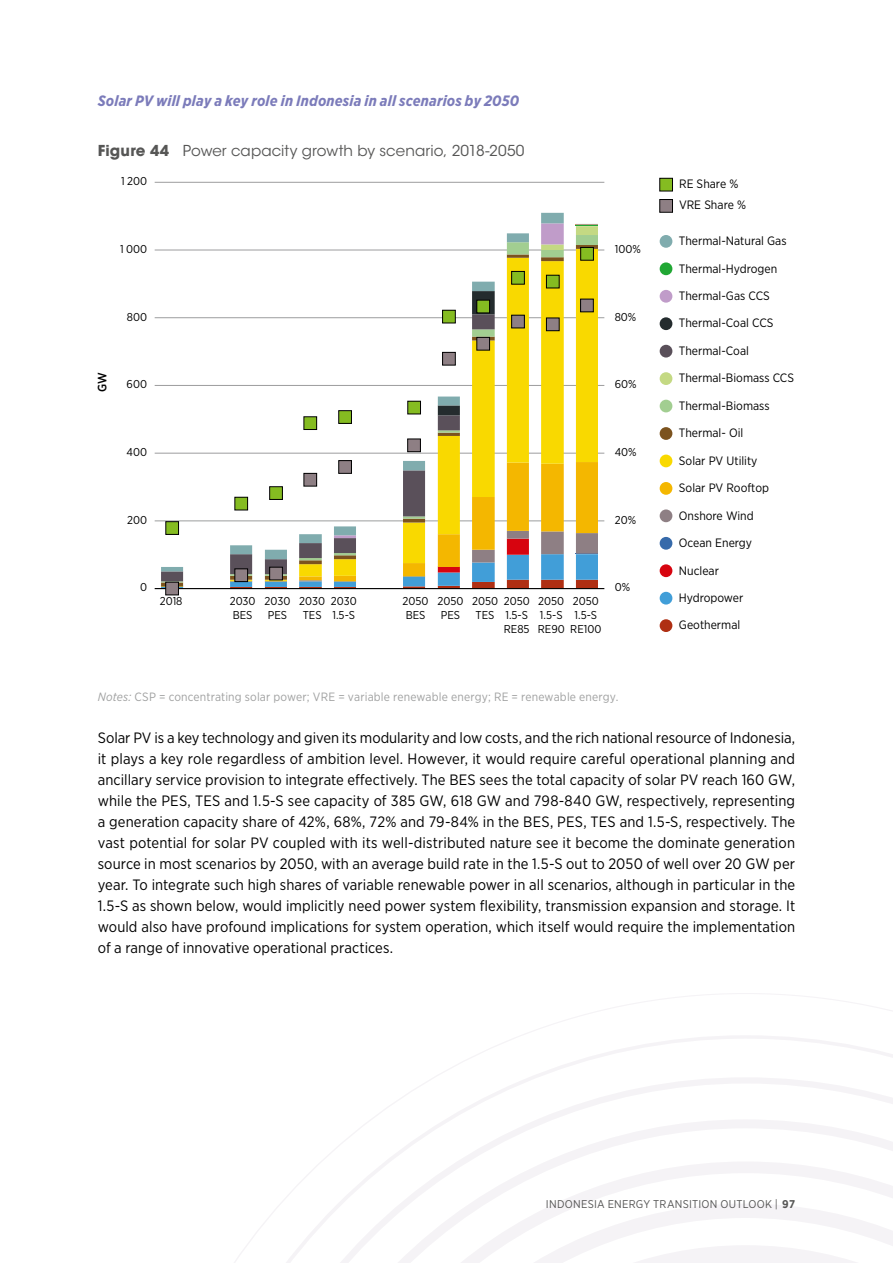
<style>
.page{position:relative;width:893px;height:1263px;background:#fff}
.page>*{position:absolute;margin:0;border:0;box-sizing:border-box;transform-origin:0 0}
.t1{font:15px/21px "Gotham Narrow";letter-spacing:.005em;color:#000;text-align:justify}
.t2{font:italic 700 15px "Gotham Narrow";letter-spacing:.01em;color:#7b7bba}
.t3{font:15px "ITC Avant Garde Std";letter-spacing:.005em;color:#565655}
.t4{font:12.15px "Gotham Narrow";color:#000}
.t5{font:500 12.15px "Gotham Narrow";color:#000}
.t6{font:12px "Gotham Narrow";letter-spacing:.015em;color:#a0a1a1}
.t7{font:11.4px/13.6px "Gotham Narrow";color:#000}
.t8{font:11.25px "Gotham Narrow";letter-spacing:.02em;color:#565655}
.s1{font-weight:700}
.s2{font-style:italic}
</style>
<div class="page">
<svg style="left:234px;top:1035px;width:659px;height:228px"></svg>
<svg style="left:293px;top:1161px;width:600px;height:102px"></svg>
<div style="left:660px;top:235px;width:12px;height:13px;background:#80acae;border-radius:50%"></div>
<div style="left:660px;top:262px;width:12px;height:13px;background:#21a734;border-radius:50%"></div>
<div style="left:660px;top:290px;width:12px;height:13px;background:#c09cc9;border-radius:50%"></div>
<div style="left:660px;top:317px;width:12px;height:13px;background:#242c2e;border-radius:50%"></div>
<div style="left:660px;top:345px;width:12px;height:13px;background:#5a505a;border-radius:50%"></div>
<div style="left:660px;top:372px;width:12px;height:13px;background:#c4d983;border-radius:50%"></div>
<div style="left:660px;top:400px;width:12px;height:12px;background:#a2ce91;border-radius:50%"></div>
<div style="left:660px;top:427px;width:12px;height:13px;background:#7c531e;border-radius:50%"></div>
<div style="left:660px;top:455px;width:12px;height:12px;background:#f9d900;border-radius:50%"></div>
<div style="left:660px;top:482px;width:12px;height:13px;background:#f4b700;border-radius:50%"></div>
<div style="left:660px;top:509px;width:12px;height:13px;background:#8e7f84;border-radius:50%"></div>
<div style="left:660px;top:537px;width:12px;height:13px;background:#366aaa;border-radius:50%"></div>
<div style="left:660px;top:564px;width:12px;height:13px;background:#d7040f;border-radius:50%"></div>
<div style="left:660px;top:592px;width:12px;height:12px;background:#419ed8;border-radius:50%"></div>
<div style="left:660px;top:619px;width:12px;height:13px;background:#af2f13;border-radius:50%"></div>
<hr style="left:155px;top:521px;width:449px;height:1px;background:#9c9d9e">
<hr style="left:155px;top:453px;width:449px;height:1px;background:#9c9d9e">
<hr style="left:155px;top:385px;width:449px;height:1px;background:#9c9d9e">
<hr style="left:155px;top:317px;width:449px;height:1px;background:#9c9d9e">
<hr style="left:155px;top:250px;width:449px;height:1px;background:#9c9d9e">
<hr style="left:155px;top:182px;width:449px;height:1px;background:#9c9d9e">
<svg style="left:161px;top:586px;width:437px;height:2px"></svg>
<svg style="left:161px;top:582px;width:22px;height:4px"></svg>
<svg style="left:161px;top:571px;width:334px;height:10px"></svg>
<svg style="left:161px;top:213px;width:437px;height:358px"></svg>
<hr style="left:155px;top:588px;width:449px;height:1px;background:#000">
<div style="left:581px;top:247px;width:12px;height:13px;background:#85bc21"></div>
<div style="left:580px;top:247px;width:14px;height:14px;border:1px solid #000"></div>
<div style="left:546px;top:275px;width:13px;height:13px;background:#85bc21"></div>
<div style="left:546px;top:275px;width:14px;height:13px;border:1px solid #000"></div>
<div style="left:512px;top:271px;width:12px;height:13px;background:#85bc21"></div>
<div style="left:511px;top:271px;width:14px;height:14px;border:1px solid #000"></div>
<div style="left:477px;top:300px;width:13px;height:13px;background:#85bc21"></div>
<div style="left:476px;top:300px;width:14px;height:13px;border:1px solid #000"></div>
<div style="left:443px;top:310px;width:12px;height:13px;background:#85bc21"></div>
<div style="left:442px;top:310px;width:14px;height:13px;border:1px solid #000"></div>
<div style="left:408px;top:401px;width:12px;height:13px;background:#85bc21"></div>
<div style="left:407px;top:401px;width:14px;height:13px;border:1px solid #000"></div>
<div style="left:339px;top:411px;width:12px;height:12px;background:#85bc21"></div>
<div style="left:338px;top:410px;width:14px;height:14px;border:1px solid #000"></div>
<div style="left:304px;top:417px;width:13px;height:12px;background:#85bc21"></div>
<div style="left:303px;top:416px;width:14px;height:14px;border:1px solid #000"></div>
<div style="left:270px;top:487px;width:12px;height:12px;background:#85bc21"></div>
<div style="left:269px;top:486px;width:14px;height:14px;border:1px solid #000"></div>
<div style="left:235px;top:497px;width:13px;height:13px;background:#85bc21"></div>
<div style="left:234px;top:497px;width:14px;height:13px;border:1px solid #000"></div>
<div style="left:166px;top:522px;width:13px;height:12px;background:#85bc21"></div>
<div style="left:165px;top:521px;width:14px;height:14px;border:1px solid #000"></div>
<div style="left:660px;top:178px;width:12px;height:13px;background:#85bc21"></div>
<div style="left:659px;top:178px;width:14px;height:13px;border:1px solid #000"></div>
<div style="left:166px;top:582px;width:12px;height:13px;background:#8e7f84"></div>
<div style="left:165px;top:582px;width:14px;height:13px;border:1px solid #000"></div>
<div style="left:235px;top:569px;width:13px;height:13px;background:#8e7f84"></div>
<div style="left:234px;top:568px;width:14px;height:14px;border:1px solid #000"></div>
<div style="left:270px;top:567px;width:12px;height:13px;background:#8e7f84"></div>
<div style="left:269px;top:567px;width:14px;height:13px;border:1px solid #000"></div>
<div style="left:304px;top:473px;width:13px;height:13px;background:#8e7f84"></div>
<div style="left:303px;top:473px;width:14px;height:13px;border:1px solid #000"></div>
<div style="left:339px;top:461px;width:12px;height:12px;background:#8e7f84"></div>
<div style="left:338px;top:460px;width:14px;height:14px;border:1px solid #000"></div>
<div style="left:408px;top:439px;width:12px;height:13px;background:#8e7f84"></div>
<div style="left:407px;top:439px;width:14px;height:13px;border:1px solid #000"></div>
<div style="left:443px;top:352px;width:12px;height:13px;background:#8e7f84"></div>
<div style="left:442px;top:352px;width:14px;height:13px;border:1px solid #000"></div>
<div style="left:477px;top:337px;width:13px;height:13px;background:#8e7f84"></div>
<div style="left:476px;top:337px;width:14px;height:13px;border:1px solid #000"></div>
<div style="left:512px;top:315px;width:12px;height:13px;background:#8e7f84"></div>
<div style="left:511px;top:315px;width:14px;height:13px;border:1px solid #000"></div>
<div style="left:546px;top:318px;width:13px;height:13px;background:#8e7f84"></div>
<div style="left:546px;top:318px;width:14px;height:13px;border:1px solid #000"></div>
<div style="left:581px;top:299px;width:12px;height:13px;background:#8e7f84"></div>
<div style="left:580px;top:299px;width:14px;height:13px;border:1px solid #000"></div>
<div style="left:660px;top:199px;width:12px;height:13px;background:#8e7f84"></div>
<div style="left:659px;top:199px;width:14px;height:14px;border:1px solid #000"></div>
<p class="t2" style="left:98px;top:91px;width:423px">Solar PV will play a key role in Indonesia in all scenarios by 2050</p>
<p class="t3" style="left:98px;top:142px;width:428px"><span class="s1">Figure 44</span> Power capacity growth by scenario, 2018-2050</p>
<p class="t7" style="left:121px;top:174px;width:27px">1 200</p>
<p class="t4" style="left:679px;top:177px;width:61px">RE Share %</p>
<p class="t4" style="left:679px;top:198px;width:69px">VRE Share %</p>
<p class="t7" style="left:120px;top:242px;width:28px">1 000</p>
<p class="t7" style="left:127px;top:309px;width:22px">800</p>
<p class="t5" style="left:95px;top:392px;width:21px;rotate:-90deg">GW</p>
<p class="t7" style="left:127px;top:377px;width:22px">600</p>
<p class="t7" style="left:126px;top:445px;width:22px">400</p>
<p class="t7" style="left:127px;top:513px;width:21px">200</p>
<p class="t7" style="left:615px;top:242px;width:28px">100%</p>
<p class="t7" style="left:615px;top:309px;width:23px">80%</p>
<p class="t7" style="left:615px;top:377px;width:23px">60%</p>
<p class="t7" style="left:615px;top:445px;width:23px">40%</p>
<p class="t7" style="left:615px;top:513px;width:23px">20%</p>
<p class="t7" style="left:140px;top:580px;width:9px">0</p>
<p class="t7" style="left:160px;top:594px;width:24px">2018</p>
<p class="t7" style="left:230px;top:594px;width:27px">2030<br>BES</p>
<p class="t7" style="left:265px;top:594px;width:27px">2030<br>PES</p>
<p class="t7" style="left:299px;top:594px;width:27px;text-align:center">2030<br>TES</p>
<p class="t7" style="left:331px;top:594px;width:27px">2030<br>1.5-S</p>
<p class="t7" style="left:403px;top:594px;width:27px">2050<br>BES</p>
<p class="t7" style="left:437px;top:594px;width:27px">2050<br>PES</p>
<p class="t7" style="left:472px;top:594px;width:27px;text-align:center">2050<br>TES</p>
<p class="t7" style="left:504px;top:594px;width:27px">2050<br>1.5-S<br>RE85</p>
<p class="t7" style="left:538px;top:594px;width:28px">2050<br>1.5-S<br>RE90</p>
<p class="t7" style="left:570px;top:594px;width:33px;text-align:center">2050<br>1.5-S<br>RE100</p>
<p class="t7" style="left:615px;top:580px;width:17px">0%</p>
<p class="t4" style="left:679px;top:233px;width:109px">Thermal-Natural Gas</p>
<p class="t4" style="left:679px;top:261px;width:100px">Thermal-Hydrogen</p>
<p class="t4" style="left:679px;top:288px;width:93px">Thermal-Gas CCS</p>
<p class="t4" style="left:679px;top:316px;width:96px">Thermal-Coal CCS</p>
<p class="t4" style="left:679px;top:343px;width:72px">Thermal-Coal</p>
<p class="t4" style="left:679px;top:371px;width:117px">Thermal-Biomass CCS</p>
<p class="t4" style="left:679px;top:398px;width:92px">Thermal-Biomass</p>
<p class="t4" style="left:679px;top:425px;width:66px">Thermal- Oil</p>
<p class="t4" style="left:679px;top:453px;width:80px">Solar PV Utility</p>
<p class="t4" style="left:679px;top:480px;width:92px">Solar PV Rooftop</p>
<p class="t4" style="left:679px;top:508px;width:76px">Onshore Wind</p>
<p class="t4" style="left:679px;top:535px;width:75px">Ocean Energy</p>
<p class="t4" style="left:679px;top:563px;width:41px">Nuclear</p>
<p class="t4" style="left:679px;top:590px;width:66px">Hydropower</p>
<p class="t4" style="left:679px;top:618px;width:63px">Geothermal</p>
<p class="t6" style="left:98px;top:689px;width:522px"><span class="s2">Notes:</span> CSP = concentrating solar power; VRE = variable renewable energy; RE = renewable energy.</p>
<p class="t1" style="left:98px;top:727px;width:699px">Solar PV is a key technology and given its modularity and low costs, and the rich national resource of Indonesia, it plays a key role regardless of ambition level. However, it would require careful operational planning and ancillary service provision to integrate effectively. The BES sees the total capacity of solar PV reach 160 GW, while the PES, TES and 1.5-S see capacity of 385 GW, 618 GW and 798-840 GW, respectively, representing a generation capacity share of 42%, 68%, 72% and 79-84% in the BES, PES, TES and 1.5-S, respectively. The vast potential for solar PV coupled with its well-distributed nature see it become the dominate generation source in most scenarios by 2050, with an average build rate in the 1.5-S out to 2050 of well over 20 GW per year. To integrate such high shares of variable renewable power in all scenarios, although in particular in the 1.5-S as shown below, would implicitly need power system flexibility, transmission expansion and storage. It would also have profound implications for system operation, which itself would require the implementation of a range of innovative operational practices.</p>
<p class="t8" style="left:546px;top:1197px;width:251px">INDONESIA ENERGY TRANSITION OUTLOOK | <span class="s1">97</span></p>
</div>
